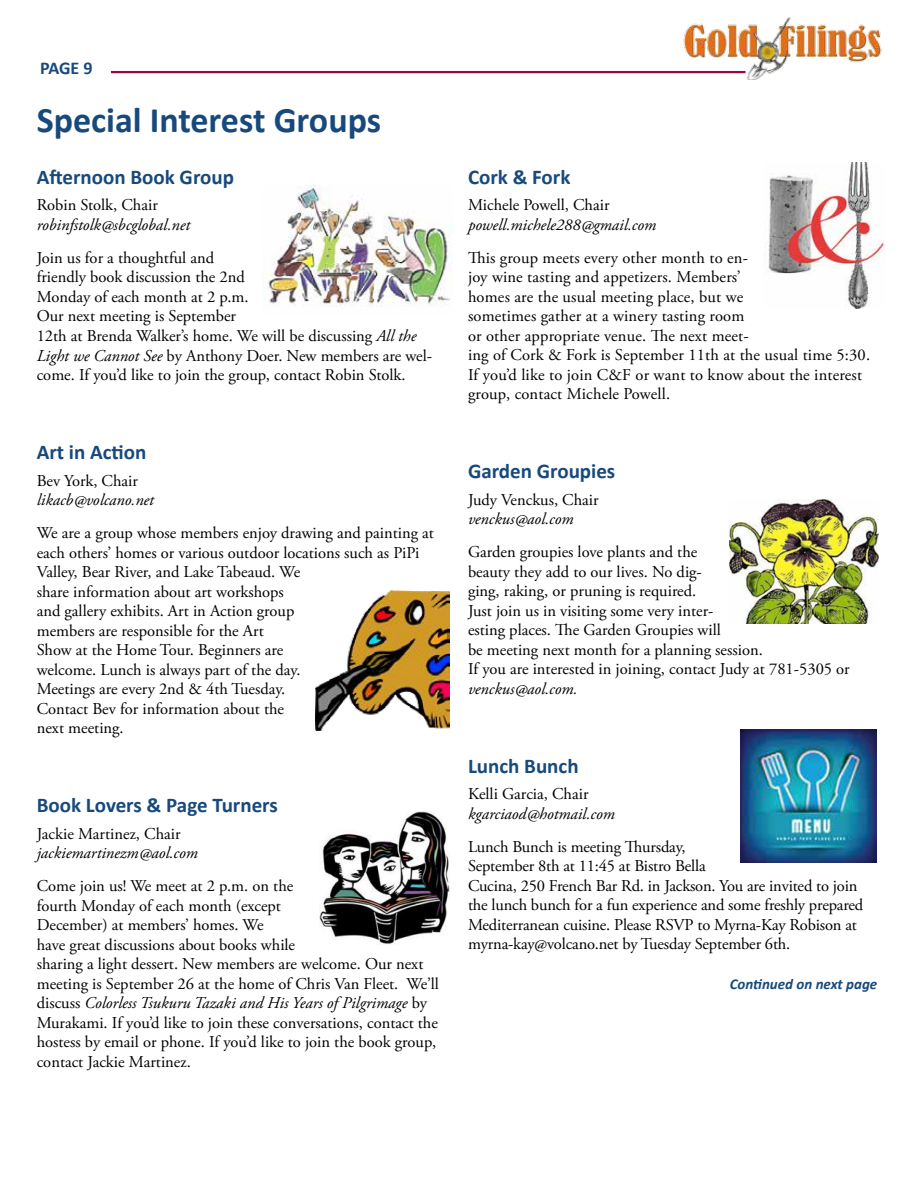
<style>
.page{position:relative;width:918px;height:1188px;background:#fff}
.page>*{position:absolute;margin:0;border:0;box-sizing:border-box;transform-origin:0 0}
.t1{font:700 36px "Calibri";color:#17497c}
.t2{font:700 21px "Calibri";color:#17497c}
.t3{font:700 18px "Calibri";color:#17497c}
.t4{font:16.5px/19.5px "Adobe Garamond Pro";color:#000}
.t5{font:italic 16.5px "Adobe Garamond Pro";color:#000}
.t6{font:italic 700 15px "Calibri";color:#17497c}
.s1{font-style:italic}
</style>
<div class="page">
<img style="left:663px;top:17px;width:219px;height:62px">
<hr style="left:111px;top:71px;width:635px;height:2px;background:#a30046">
<img style="left:315px;top:590px;width:135px;height:140px">
<img style="left:263px;top:185px;width:190px;height:121px">
<img style="left:320px;top:812px;width:129px;height:132px">
<img style="left:768px;top:162px;width:116px;height:147px">
<img style="left:730px;top:500px;width:148px;height:123px">
<img style="left:740px;top:729px;width:136px;height:134px">
<p class="t3" style="left:40px;top:56px;width:54px">PAGE 9</p>
<h1 class="t1" style="left:37px;top:97px;width:346px">Special Interest Groups</h1>
<p class="t2" style="left:37px;top:164px;width:199px">Afternoon Book Group</p>
<p class="t4" style="left:37px;top:196px;width:123px">Robin Stolk, Chair</p>
<p class="t5" style="left:37px;top:215px;width:155px">robinfstolk@sbcglobal.net</p>
<p class="t4" style="left:37px;top:248px;width:397px">Join us for a thoughtful and<br>friendly book discussion the 2nd<br>Monday of each month at 2 p.m.<br>Our next meeting is September<br>12th at Brenda Walker’s home. We will be discussing <span class="s1">All the Light we Cannot See</span> by Anthony Doer. New members are wel&shy;come. If you’d like to join the group, contact Robin Stolk.</p>
<p class="t2" style="left:37px;top:439px;width:111px">Art in Action</p>
<p class="t4" style="left:37px;top:471px;width:103px">Bev York, Chair</p>
<p class="t5" style="left:37px;top:490px;width:119px">likacb@volcano.net</p>
<p class="t4" style="left:37px;top:524px;width:399px">We are a group whose members enjoy drawing and painting at each others’ homes or various outdoor locations such as PiPi Valley, Bear River, and Lake Tabeaud. We<br>share information about art workshops<br>and gallery exhibits. Art in Action group<br>members are responsible for the Art<br>Show at the Home Tour. Beginners are<br>welcome. Lunch is always part of the day.<br>Meetings are every 2nd &amp; 4th Tuesday.<br>Contact Bev for information about the<br>next meeting.</p>
<p class="t2" style="left:37px;top:792px;width:243px">Book Lovers &amp; Page Turners</p>
<p class="t4" style="left:37px;top:824px;width:145px">Jackie Martinez, Chair</p>
<p class="t5" style="left:37px;top:843px;width:163px">jackiemartinezm@aol.com</p>
<p class="t4" style="left:37px;top:877px;width:404px">Come join us! We meet at 2 p.m. on the<br>fourth Monday of each month (except<br>December) at members’ homes. We<br>have great discussions about books while<br>sharing a light dessert. New members are welcome. Our next meeting is September 26 at the home of Chris Van Fleet. We’ll discuss <span class="s1">Colorless Tsukuru Tazaki and His Years of Pilgrimage</span> by Murakami. If you’d like to join these conversations, contact the hostess by email or phone. If you’d like to join the book group, contact Jackie Martinez.</p>
<p class="t2" style="left:468px;top:164px;width:104px">Cork &amp; Fork</p>
<p class="t4" style="left:468px;top:196px;width:143px">Michele Powell, Chair</p>
<p class="t5" style="left:468px;top:215px;width:190px">powell.michele288@gmail.com</p>
<p class="t4" style="left:468px;top:248px;width:404px">This group meets every other month to en-<br>joy wine tasting and appetizers. Members’<br>homes are the usual meeting place, but we<br>sometimes gather at a winery tasting room<br>or other appropriate venue. The next meet-<br>ing of Cork &amp; Fork is September 11th at the usual time 5:30.<br>If you’d like to join C&amp;F or want to know about the interest group, contact Michele Powell.</p>
<p class="t2" style="left:468px;top:458px;width:149px">Garden Groupies</p>
<p class="t4" style="left:468px;top:490px;width:132px">Judy Venckus, Chair</p>
<p class="t5" style="left:468px;top:509px;width:107px">venckus@aol.com</p>
<p class="t4" style="left:468px;top:543px;width:383px">Garden groupies love plants and the<br>beauty they add to our lives. No dig-<br>ging, raking, or pruning is required.<br>Just join us in visiting some very inter-<br>esting places. The Garden Groupies will<br>be meeting next month for a planning session.<br>If you are interested in joining, contact Judy at 781-5305 or</p>
<p class="t5" style="left:468px;top:679px;width:111px">venckus@aol.com.</p>
<p class="t2" style="left:468px;top:752px;width:112px">Lunch Bunch</p>
<p class="t4" style="left:468px;top:785px;width:122px">Kelli Garcia, Chair</p>
<p class="t5" style="left:468px;top:803px;width:148px">kgarciaod@hotmail.com</p>
<p class="t4" style="left:468px;top:837px;width:397px">Lunch Bunch is meeting Thursday,<br>September 8th at 11:45 at Bistro Bella<br>Cucina, 250 French Bar Rd. in Jackson. You are invited to join the lunch bunch for a fun experience and some freshly prepared Mediterranean cuisine. Please RSVP to Myrna-Kay Robison at myrna-kay@volcano.net by Tuesday September 6th.</p>
<p class="t6" style="left:730px;top:974px;width:149px">Continued on next page</p>
</div>
